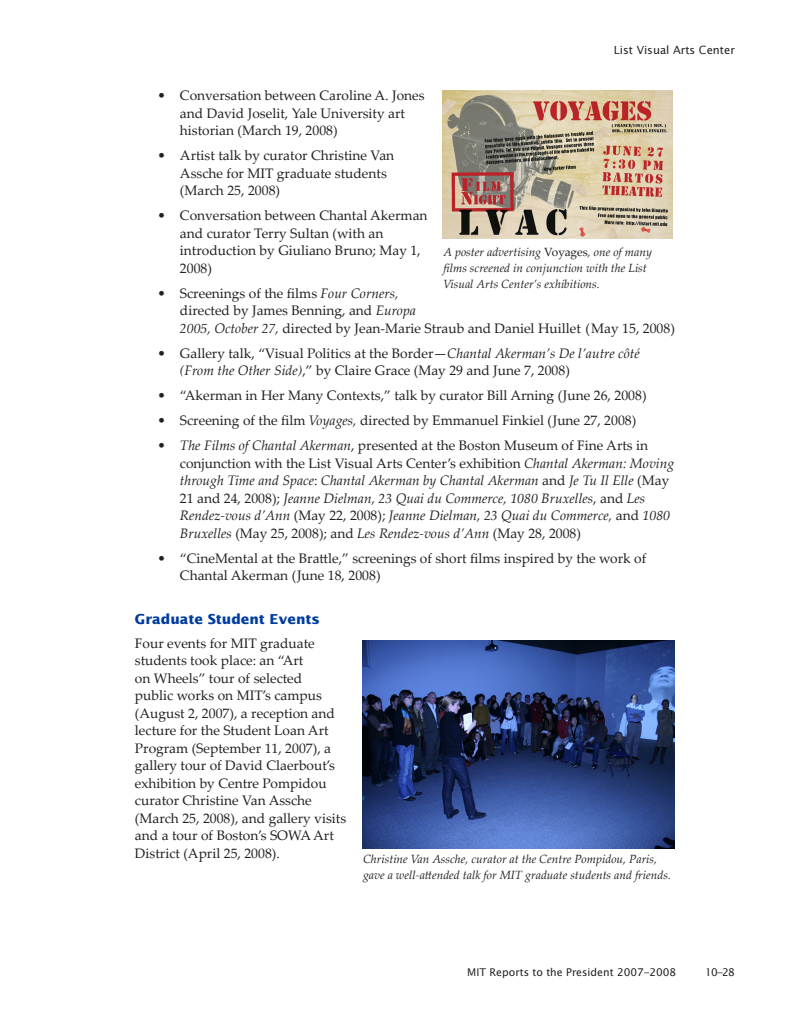
<style>
.page{position:relative;width:810px;height:1035px;background:#fff}
.page>*{position:absolute;margin:0;border:0;box-sizing:border-box;transform-origin:0 0}
.t1{font:13.75px/17.5px "Palatino Linotype";color:#231f20}
.t2{font:italic 13.75px/17.5px "Palatino Linotype";color:#231f20}
.t3{font:700 13.75px "Lucida Sans Std";color:#003ca0}
.t4{font:italic 11.88px/16.2px "Palatino Linotype";color:#231f20}
.t5{font:11.25px "Lucida Sans Std";color:#231f20}
.t6{font:10.62px "Lucida Sans Std";color:#231f20}
.s1{font-style:italic}
.s2{font-style:normal}
</style>
<div class="page">
<img style="left:443px;top:90px;width:229px;height:149px">
<img style="left:363px;top:640px;width:312px;height:208px">
<p class="t5" style="left:614px;top:43px;width:123px">List Visual Arts Center</p>
<p class="t1" style="left:180px;top:86px;width:246px;text-indent:-22px">• Conversation between Caroline A. Jones and David Joselit, Yale University art historian (March 19, 2008)</p>
<p class="t1" style="left:180px;top:146px;width:216px;text-indent:-22px">• Artist talk by curator Christine Van<br>Assche for MIT graduate students (March 25, 2008)</p>
<p class="t1" style="left:180px;top:206px;width:249px;text-indent:-22px">• Conversation between Chantal Akerman and curator Terry Sultan (with an introduction by Giuliano Bruno; May 1,<br>2008)</p>
<p class="t1" style="left:180px;top:284px;width:496px;text-indent:-22px">• Screenings of the films <span class="s1">Four Corners,<br></span>directed by James Benning, and <span class="s1">Europa<br>2005, October 27,</span> directed by Jean-Marie Straub and Daniel Huillet (May 15, 2008)</p>
<p class="t1" style="left:180px;top:344px;width:461px;text-indent:-22px">• Gallery talk, “Visual Politics at the Border—<span class="s1">Chantal Akerman’s De l’autre côté (From the Other Side)</span>,” by Claire Grace (May 29 and June 7, 2008)</p>
<p class="t1" style="left:158px;top:386px;width:491px">• “Akerman in Her Many Contexts,” talk by curator Bill Arning (June 26, 2008)</p>
<p class="t1" style="left:158px;top:411px;width:480px">• Screening of the film <span class="s1">Voyages,</span> directed by Emmanuel Finkiel (June 27, 2008)</p>
<p class="t2" style="left:180px;top:436px;width:496px;text-indent:-22px"><span class="s2">•</span> The Films of Chantal Akerman<span class="s2">, presented at the Boston Museum of Fine Arts in conjunction with the List Visual Arts Center’s exhibition</span> Chantal Akerman: Moving through Time and Space<span class="s2">:</span> Chantal Akerman by Chantal Akerman <span class="s2">and</span> Je Tu Il Elle <span class="s2">(May 21 and 24, 2008);</span> Jeanne Dielman, 23 Quai du Commerce, 1080 Bruxelles<span class="s2">, and</span> Les Rendez-vous d’Ann <span class="s2">(May 22, 2008);</span> Jeanne Dielman, 23 Quai du Commerce, <span class="s2">and</span> 1080<br>Bruxelles <span class="s2">(May 25, 2008); and</span> Les Rendez-vous d’Ann <span class="s2">(May 28, 2008)</span></p>
<p class="t1" style="left:180px;top:549px;width:468px;text-indent:-22px">• “CineMental at the Brattle,” screenings of short films inspired by the work of<br>Chantal Akerman (June 18, 2008)</p>
<p class="t3" style="left:135px;top:611px;width:187px">Graduate Student Events</p>
<p class="t1" style="left:135px;top:634px;width:213px">Four events for MIT graduate students took place: an “Art<br>on Wheels” tour of selected<br>public works on MIT’s campus (August 2, 2007), a reception and lecture for the Student Loan Art<br>Program (September 11, 2007), a gallery tour of David Claerbout’s exhibition by Centre Pompidou curator Christine Van Assche (March 25, 2008), and gallery visits and a tour of Boston’s SOWA Art<br>District (April 25, 2008).</p>
<p class="t4" style="left:444px;top:243px;width:210px">A poster advertising <span class="s2">Voyages</span>, one of many films screened in conjunction with the List<br>Visual Arts Center’s exhibitions.</p>
<p class="t4" style="left:363px;top:850px;width:309px">Christine Van Assche, curator at the Centre Pompidou, Paris, gave a well-attended talk for MIT graduate students and friends.</p>
<p class="t6" style="left:467px;top:966px;width:211px">MIT Reports to the President 2007–2008</p>
<p class="t6" style="left:705px;top:966px;width:32px">10–28</p>
</div>
